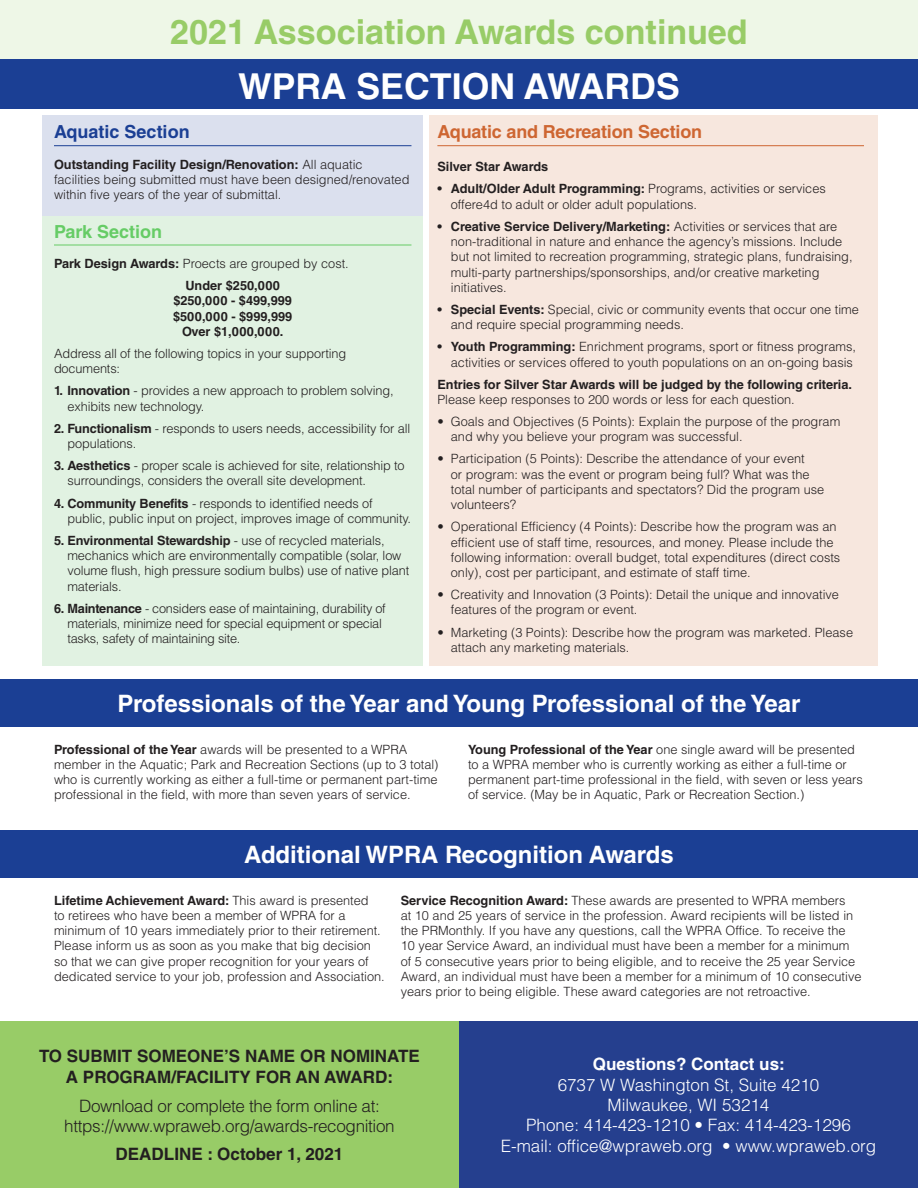
<style>
.page{position:relative;width:918px;height:1188px;background:#fff}
.page>*{position:absolute;margin:0;border:0;box-sizing:border-box;transform-origin:0 0}
.t1{font:700 35.7px "Helvetica LT Std";color:#fff}
.t2{font:700 34.2px "Helvetica LT Std";color:#98cc67}
.t3{font:700 24px "Helvetica LT Std";color:#fff}
.t4{font:700 18px "Helvetica LT Std";letter-spacing:-.01em;color:#ce6632}
.t5{font:700 18px "Helvetica LT Std";color:#1b3f94}
.t6{font:700 18px "Helvetica LT Std";color:#6c6}
.t7{font:300 17.1px "Helvetica LT Std";color:#fff}
.t8{font:700 17.1px/21.9px "Helvetica LT Std";color:#231f20;text-align:center}
.t9{font:300 17.1px/20.4px "Helvetica LT Std";letter-spacing:-.02em;color:#231f20;text-align:center}
.t10{font:700 17.1px "Helvetica LT Std";color:#fff}
.t11{font:300 12.75px/15.3px "Helvetica LT Std";color:#231f20}
.t12{font:700 12.75px/15.3px "Helvetica LT Std";color:#231f20}
.t13{font:300 12.75px/15.3px "Helvetica LT Std";letter-spacing:-.02em;color:#231f20}
.t14{font:700 12.75px "Helvetica LT Std";letter-spacing:.04em;color:#231f20}
.s1{font-weight:700}
.s2{font-weight:300}
</style>
<div class="page">
<div style="left:429px;top:115px;width:449px;height:550px;background:#f7e7de"></div>
<div style="left:42px;top:216px;width:380px;height:449px;background:#e1f2e2"></div>
<div style="left:42px;top:115px;width:380px;height:101px;background:#dbe0ee"></div>
<div style="left:0;top:0;width:918px;height:59px;background:#eef7e7"></div>
<hr style="left:54px;top:145px;width:357px;height:1px;background:#1b3f94">
<hr style="left:54px;top:245px;width:357px;height:1px;background:#6c6">
<div style="left:0;top:59px;width:918px;height:50px;background:#1b3f94"></div>
<div style="left:0;top:679px;width:918px;height:48px;background:#1b3f94"></div>
<div style="left:0;top:830px;width:918px;height:48px;background:#1b3f94"></div>
<div style="left:0;top:1022px;width:459px;height:166px;background:#98cc67"></div>
<div style="left:459px;top:1022px;width:459px;height:166px;background:#253f8e"></div>
<hr style="left:437px;top:145px;width:427px;height:1px;background:#ce6632">
<p class="t2" style="left:170px;top:11px;width:579px">2021 Association Awards continued</p>
<p class="t1" style="left:238px;top:65px;width:443px">WPRA SECTION AWARDS</p>
<p class="t5" style="left:54px;top:121px;width:137px">Aquatic Section</p>
<p class="t11" style="left:54px;top:157px;width:357px"><span class="s1">Outstanding Facility Design/Renovation:</span> All aquatic facilities being submitted must have been designed/renovated within five years of the year of submittal.</p>
<p class="t6" style="left:54px;top:220px;width:110px">Park Section</p>
<p class="t11" style="left:54px;top:256px;width:296px"><span class="s1">Park Design Awards:</span> Proects are grouped by cost.</p>
<p class="t12" style="left:185px;top:278px;width:96px">Under $250,000</p>
<p class="t12" style="left:173px;top:293px;width:120px">$250,000 - $499,999</p>
<p class="t12" style="left:173px;top:308px;width:121px">$500,000 - $999,999</p>
<p class="t14" style="left:182px;top:324px;width:103px">Over $1,000,000.</p>
<p class="t11" style="left:54px;top:346px;width:294px">Address all of the following topics in your supporting documents:</p>
<p class="t11" style="left:68px;top:383px;width:328px;text-indent:-14px"><span class="s1">1. Innovation</span> - provides a new approach to problem solving, exhibits new technology.</p>
<p class="t11" style="left:68px;top:421px;width:344px;text-indent:-14px"><span class="s1">2. Functionalism</span> - responds to users needs, accessibility for all populations.</p>
<p class="t11" style="left:68px;top:458px;width:339px;text-indent:-14px"><span class="s1">3. Aesthetics</span> - proper scale is achieved for site, relationship to surroundings, considers the overall site development.</p>
<p class="t11" style="left:68px;top:495px;width:345px;text-indent:-14px"><span class="s1">4. Community Benefits</span> - responds to identified needs of public, public input on project, improves image of community.</p>
<p class="t11" style="left:68px;top:533px;width:343px;text-indent:-14px"><span class="s1">5. Environmental Stewardship</span> - use of recycled materials, mechanics which are environmentally compatible (solar, low volume flush, high pressure sodium bulbs) use of native plant materials.</p>
<p class="t13" style="left:68px;top:601px;width:320px;text-indent:-14px"><span class="s1">6. Maintenance</span> - considers ease of maintaining, durability of materials, minimize need for special equipment or special tasks, safety of maintaining site.</p>
<p class="t4" style="left:437px;top:121px;width:266px">Aquatic and Recreation Section</p>
<p class="t12" style="left:437px;top:159px;width:112px">Silver Star Awards</p>
<p class="t11" style="left:451px;top:181px;width:376px;text-indent:-14px"><span class="s1">• Adult/Older Adult Programming:</span> Programs, activities or services offere4d to adult or older adult populations.</p>
<p class="t11" style="left:451px;top:218px;width:403px;text-indent:-14px"><span class="s1">• Creative Service Delivery/Marketing:</span> Activities or services that are non-traditional in nature and enhance the agency’s missions. Include but not limited to recreation programming, strategic plans, fundraising, multi-party partnerships/sponsorships, and/or creative marketing initiatives.</p>
<p class="t11" style="left:451px;top:302px;width:410px;text-indent:-14px"><span class="s1">• Special Events:</span> Special, civic or community events that occur one time and require special programming needs.</p>
<p class="t11" style="left:437px;top:339px;width:420px;text-align:right"><span class="s1">• Youth Programming:</span> Enrichment programs, sport or fitness programs, activities or services offered to youth populations on an on-going basis</p>
<p class="t12" style="left:437px;top:376px;width:416px">Entries for Silver Star Awards will be judged by the following criteria.<br><span class="s2">Please keep responses to 200 words or less for each question.</span></p>
<p class="t11" style="left:451px;top:414px;width:391px;text-indent:-14px">• Goals and Objectives (5 Points): Explain the purpose of the program and why you believe your program was successful.</p>
<p class="t11" style="left:451px;top:451px;width:375px;text-indent:-14px">• Participation (5 Points): Describe the attendance of your event<br>or program: was the event or program being full? What was the total number of participants and spectators? Did the program use volunteers?</p>
<p class="t11" style="left:451px;top:519px;width:391px;text-indent:-14px">• Operational Efficiency (4 Points): Describe how the program was an efficient use of staff time, resources, and money. Please include the following information: overall budget, total expenditures (direct costs only), cost per participant, and estimate of staff time.</p>
<p class="t11" style="left:451px;top:587px;width:390px;text-indent:-14px">• Creativity and Innovation (3 Points): Detail the unique and innovative features of the program or event.</p>
<p class="t11" style="left:451px;top:624px;width:404px;text-indent:-14px">• Marketing (3 Points): Describe how the program was marketed. Please attach any marketing materials.</p>
<p class="t3" style="left:118px;top:689px;width:684px">Professionals of the Year and Young Professional of the Year</p>
<p class="t11" style="left:54px;top:741px;width:386px"><span class="s1">Professional of the Year</span> awards will be presented to a WPRA member in the Aquatic; Park and Recreation Sections (up to 3 total) who is currently working as either a full-time or permanent part-time professional in the field, with more than seven years of service.</p>
<p class="t11" style="left:468px;top:741px;width:396px"><span class="s1">Young Professional of the Year</span> one single award will be presented to a WPRA member who is currently working as either a full-time or permanent part-time professional in the field, with seven or less years of service. (May be in Aquatic, Park or Recreation Section.)</p>
<p class="t3" style="left:244px;top:840px;width:431px">Additional WPRA Recognition Awards</p>
<p class="t11" style="left:54px;top:892px;width:332px"><span class="s1">Lifetime Achievement Award:</span> This award is presented<br>to retirees who have been a member of WPRA for a minimum of 10 years immediately prior to their retirement.<br>Please inform us as soon as you make that big decision so that we can give proper recognition for your years of dedicated service to your job, profession and Association.</p>
<p class="t11" style="left:401px;top:892px;width:462px"><span class="s1">Service Recognition Award:</span> These awards are presented to WPRA members<br>at 10 and 25 years of service in the profession. Award recipients will be listed in the PRMonthly. If you have any questions, call the WPRA Office. To receive the 10 year Service Award, an individual must have been a member for a minimum of 5 consecutive years prior to being eligible, and to receive the 25 year Service Award, an individual must have been a member for a minimum of 10 consecutive years prior to being eligible. These award categories are not retroactive.</p>
<p class="t8" style="left:39px;top:1044px;width:382px">TO SUBMIT SOMEONE’S NAME OR NOMINATE<br>A PROGRAM/FACILITY FOR AN AWARD:</p>
<p class="t9" style="left:64px;top:1095px;width:332px">Download or complete the form online at: https://www.wpraweb.org/awards-recognition</p>
<p class="t8" style="left:116px;top:1143px;width:229px">DEADLINE : October 1, 2021</p>
<p class="t10" style="left:593px;top:1054px;width:194px">Questions? Contact us:</p>
<p class="t7" style="left:558px;top:1074px;width:263px">6737 W Washington St, Suite 4210</p>
<p class="t7" style="left:608px;top:1094px;width:163px">Milwaukee, WI 53214</p>
<p class="t7" style="left:526px;top:1115px;width:326px">Phone: 414-423-1210 • Fax: 414-423-1296</p>
<p class="t7" style="left:501px;top:1135px;width:377px">E-mail: office@wpraweb.org • www.wpraweb.org</p>
</div>
